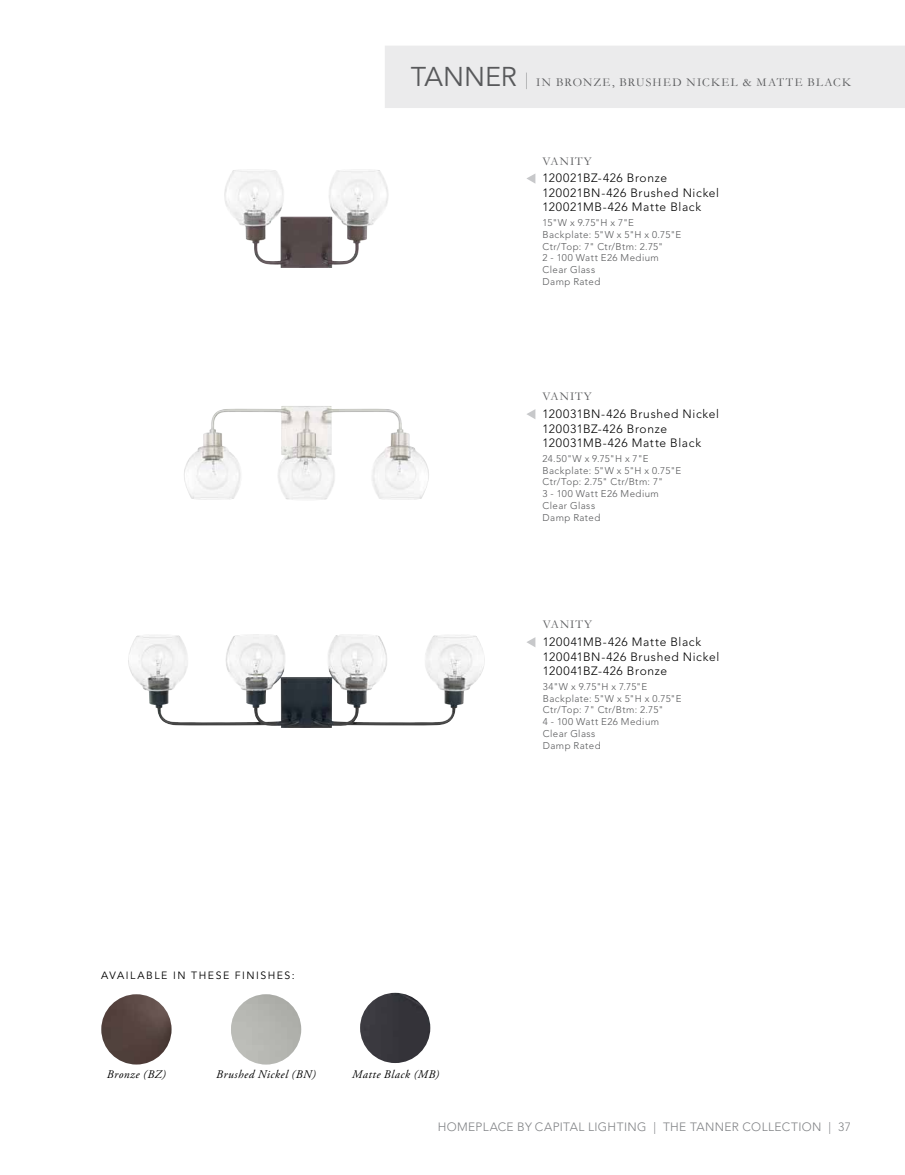
<style>
.page{position:relative;width:905px;height:1175px;background:#fff}
.page>*{position:absolute;margin:0;border:0;box-sizing:border-box;transform-origin:0 0}
.t1{font:300 12px/14.4px "Avenir LT Std";letter-spacing:.05em;color:#000}
.t2{font:12px "Garamond";letter-spacing:.09em;color:#58595b}
.t3{font:300 12px "Avenir LT Std";letter-spacing:.035em;color:#808285}
.t4{font:italic 11.7px "Adobe Garamond Pro";letter-spacing:.045em;color:#000}
.t5{font:10.5px "Avenir LT Std";letter-spacing:.145em;color:#000}
.t6{font:300 9.75px/11.7px "Avenir LT Std";letter-spacing:.04em;color:#58595b}
.s1{font-family:"Avenir LT Std";font-size:27px}
.s2{font-family:"Didot";font-style:italic;font-size:16.5px}
</style>
<div class="page">
<img style="left:224px;top:169px;width:165px;height:99px">
<img style="left:128px;top:634px;width:357px;height:94px">
<img style="left:184px;top:406px;width:245px;height:94px">
<svg style="left:526px;top:174px;width:9px;height:9px"></svg>
<svg style="left:527px;top:409px;width:8px;height:10px"></svg>
<svg style="left:527px;top:637px;width:8px;height:10px"></svg>
<div style="left:385px;top:46px;width:519px;height:62px;background:#ebebec"></div>
<img style="left:231px;top:994px;width:70px;height:70px;border-radius:35px">
<img style="left:101px;top:994px;width:70px;height:70px;border-radius:35px">
<div style="left:360px;top:992px;width:70px;height:71px;background:#36353b;border-radius:35px"></div>
<p class="t2" style="left:411px;top:74px;width:441px"><span class="s1">TANNER</span> <span class="s2">|</span> IN BRONZE, BRUSHED NICKEL &amp; MATTE BLACK</p>
<p class="t2" style="left:542px;top:153px;width:51px">VANITY</p>
<p class="t1" style="left:542px;top:171px;width:178px">120021BZ-426 Bronze<br>120021BN-426 Brushed Nickel<br>120021MB-426 Matte Black</p>
<p class="t6" style="left:542px;top:217px;width:140px">15"W x 9.75"H x 7"E<br>Backplate: 5"W x 5"H x 0.75"E<br>Ctr/Top: 7" Ctr/Btm: 2.75"<br>2 - 100 Watt E26 Medium<br>Clear Glass<br>Damp Rated</p>
<p class="t2" style="left:542px;top:388px;width:51px">VANITY</p>
<p class="t1" style="left:542px;top:407px;width:178px">120031BN-426 Brushed Nickel<br>120031BZ-426 Bronze<br>120031MB-426 Matte Black</p>
<p class="t6" style="left:542px;top:453px;width:140px">24.50"W x 9.75"H x 7"E<br>Backplate: 5"W x 5"H x 0.75"E<br>Ctr/Top: 2.75" Ctr/Btm: 7"<br>3 - 100 Watt E26 Medium<br>Clear Glass<br>Damp Rated</p>
<p class="t5" style="left:101px;top:969px;width:195px">AVAILABLE IN THESE FINISHES:</p>
<p class="t4" style="left:107px;top:1066px;width:61px">Bronze (BZ)</p>
<p class="t4" style="left:216px;top:1066px;width:101px">Brushed Nickel (BN)</p>
<p class="t4" style="left:352px;top:1066px;width:89px">Matte Black (MB)</p>
<p class="t2" style="left:543px;top:616px;width:51px">VANITY</p>
<p class="t1" style="left:543px;top:635px;width:178px">120041MB-426 Matte Black<br>120041BN-426 Brushed Nickel<br>120041BZ-426 Bronze</p>
<p class="t6" style="left:543px;top:681px;width:140px">34"W x 9.75"H x 7.75"E<br>Backplate: 5"W x 5"H x 0.75"E<br>Ctr/Top: 7" Ctr/Btm: 2.75"<br>4 - 100 Watt E26 Medium<br>Clear Glass<br>Damp Rated</p>
<p class="t3" style="left:437px;top:1119px;width:415px">HOMEPLACE BY CAPITAL LIGHTING | THE TANNER COLLECTION | 37</p>
</div>
